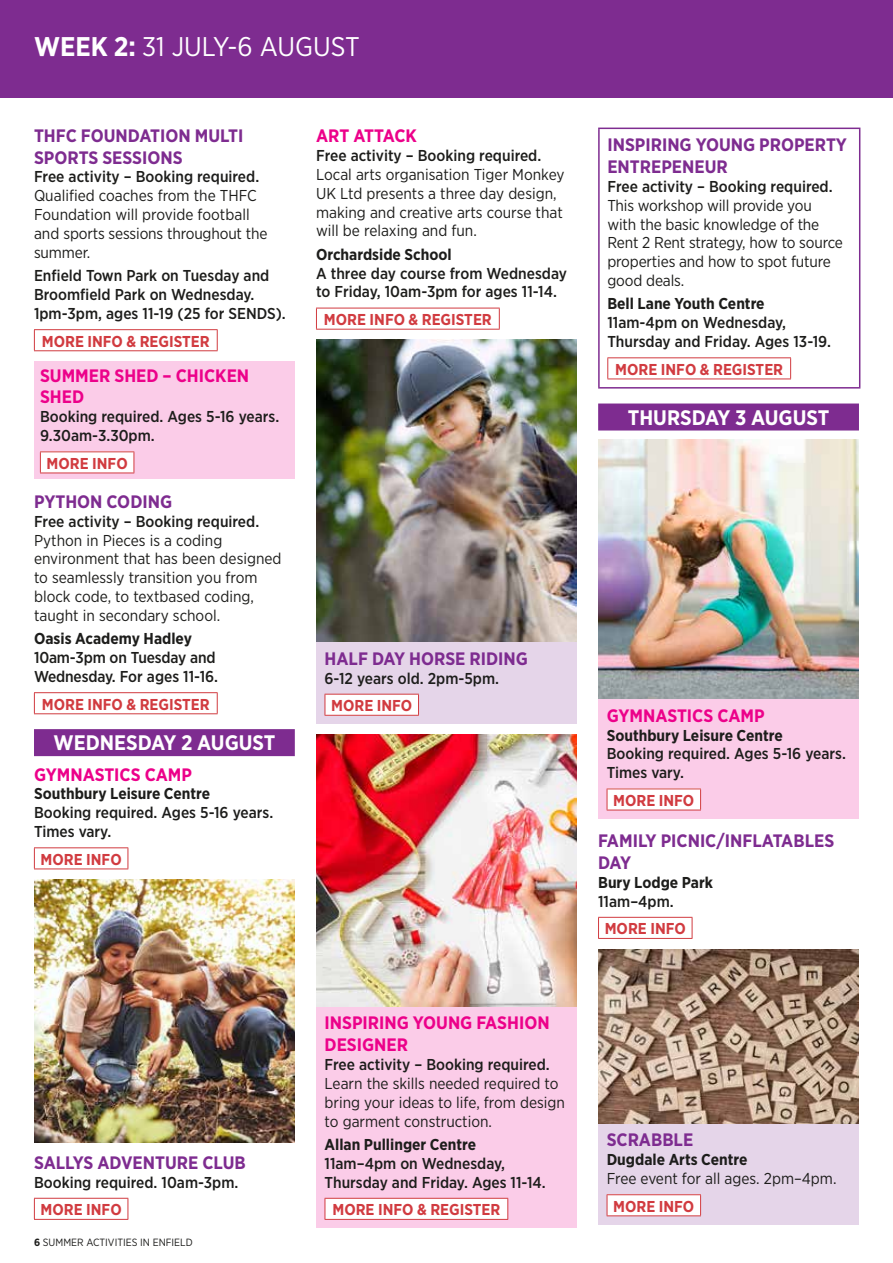
<style>
.page{position:relative;width:893px;height:1263px;background:#fff}
.page>*{position:absolute;margin:0;border:0;box-sizing:border-box;transform-origin:0 0}
.t1{font:27px "Gotham Narrow";color:#fff}
.t2{font:700 21px "Gotham Narrow";color:#fff}
.t3{font:700 18px/21.6px "Gotham Narrow";color:#7e2c90}
.t4{font:700 18px/21.6px "Gotham Narrow";color:#ec018a}
.t5{font:500 15.75px/18.9px "Gotham Narrow";color:#1d1d1b}
.t6{font:15.75px/18.9px "Gotham Narrow";color:#1d1d1b}
.t7{font:700 15.75px "Gotham Narrow";color:#1d1d1b}
.t8{font:700 15.75px "Gotham Narrow";color:#d13b40}
.t9{font:10.5px "Gotham Narrow";color:#1d1d1b}
.s1{font-weight:700}
</style>
<div class="page">
<div style="left:0;top:0;width:893px;height:98px;background:#7e2c90"></div>
<div style="left:34px;top:729px;width:261px;height:27px;background:#7e2c90"></div>
<hr style="left:34px;top:329px;width:184px;height:1px;background:#d13b40">
<svg style="left:34px;top:330px;width:1px;height:20px"></svg>
<svg style="left:217px;top:330px;width:1px;height:20px"></svg>
<hr style="left:34px;top:350px;width:184px;height:1px;background:#d13b40">
<div style="left:34px;top:361px;width:261px;height:118px;background:#fbcce8"></div>
<div style="left:40px;top:452px;width:94px;height:21px;background:#fff"></div>
<hr style="left:40px;top:451px;width:94px;height:1px;background:#d13b40">
<svg style="left:40px;top:452px;width:1px;height:21px"></svg>
<svg style="left:134px;top:452px;width:1px;height:21px"></svg>
<hr style="left:40px;top:473px;width:94px;height:1px;background:#d13b40">
<hr style="left:34px;top:692px;width:184px;height:1px;background:#d13b40">
<svg style="left:34px;top:693px;width:1px;height:20px"></svg>
<svg style="left:217px;top:693px;width:1px;height:20px"></svg>
<hr style="left:34px;top:713px;width:184px;height:1px;background:#d13b40">
<hr style="left:34px;top:847px;width:94px;height:1px;background:#d13b40">
<svg style="left:34px;top:848px;width:1px;height:20px"></svg>
<svg style="left:128px;top:848px;width:1px;height:20px"></svg>
<hr style="left:34px;top:868px;width:94px;height:1px;background:#d13b40">
<img style="left:34px;top:879px;width:261px;height:264px">
<hr style="left:34px;top:1198px;width:94px;height:1px;background:#d13b40">
<svg style="left:34px;top:1198px;width:1px;height:21px"></svg>
<svg style="left:128px;top:1198px;width:1px;height:21px"></svg>
<hr style="left:34px;top:1219px;width:94px;height:1px;background:#d13b40">
<hr style="left:316px;top:308px;width:184px;height:1px;background:#d13b40">
<svg style="left:316px;top:308px;width:1px;height:21px"></svg>
<svg style="left:499px;top:308px;width:1px;height:21px"></svg>
<hr style="left:316px;top:329px;width:184px;height:1px;background:#d13b40">
<div style="left:316px;top:642px;width:261px;height:82px;background:#e5d5e9"></div>
<img style="left:316px;top:340px;width:261px;height:302px">
<div style="left:325px;top:694px;width:93px;height:21px;background:#fff"></div>
<hr style="left:325px;top:694px;width:94px;height:1px;background:#d13b40">
<svg style="left:325px;top:694px;width:1px;height:21px"></svg>
<svg style="left:418px;top:694px;width:1px;height:21px"></svg>
<hr style="left:325px;top:715px;width:94px;height:1px;background:#d13b40">
<div style="left:316px;top:1006px;width:261px;height:222px;background:#fbcce8"></div>
<img style="left:316px;top:734px;width:261px;height:272px">
<div style="left:325px;top:1198px;width:183px;height:21px;background:#fff"></div>
<hr style="left:325px;top:1198px;width:183px;height:1px;background:#d13b40">
<svg style="left:325px;top:1199px;width:1px;height:20px"></svg>
<svg style="left:507px;top:1199px;width:1px;height:20px"></svg>
<hr style="left:325px;top:1219px;width:183px;height:1px;background:#d13b40">
<div style="left:598px;top:403px;width:261px;height:27px;background:#7e2c90"></div>
<hr style="left:598px;top:128px;width:262px;height:1px;background:#7e2c90">
<hr style="left:598px;top:129px;width:2px;height:258px;background:#7e2c90">
<hr style="left:859px;top:129px;width:1px;height:258px;background:#7e2c90">
<hr style="left:598px;top:387px;width:262px;height:2px;background:#7e2c90">
<hr style="left:607px;top:357px;width:184px;height:1px;background:#d13b40">
<svg style="left:607px;top:358px;width:1px;height:21px"></svg>
<svg style="left:790px;top:358px;width:1px;height:21px"></svg>
<hr style="left:607px;top:379px;width:184px;height:1px;background:#d13b40">
<div style="left:598px;top:699px;width:261px;height:120px;background:#fbcce8"></div>
<img style="left:598px;top:439px;width:261px;height:260px">
<div style="left:607px;top:789px;width:94px;height:21px;background:#fff"></div>
<hr style="left:607px;top:788px;width:94px;height:1px;background:#d13b40">
<svg style="left:607px;top:789px;width:1px;height:21px"></svg>
<svg style="left:700px;top:789px;width:1px;height:21px"></svg>
<hr style="left:607px;top:810px;width:94px;height:1px;background:#d13b40">
<hr style="left:598px;top:917px;width:94px;height:1px;background:#d13b40">
<svg style="left:598px;top:918px;width:1px;height:20px"></svg>
<svg style="left:692px;top:918px;width:1px;height:20px"></svg>
<hr style="left:598px;top:938px;width:94px;height:1px;background:#d13b40">
<div style="left:598px;top:1123px;width:261px;height:102px;background:#e5d5e9"></div>
<img style="left:598px;top:949px;width:261px;height:174px">
<div style="left:607px;top:1195px;width:94px;height:21px;background:#fff"></div>
<hr style="left:607px;top:1194px;width:94px;height:1px;background:#d13b40">
<svg style="left:607px;top:1195px;width:1px;height:20px"></svg>
<svg style="left:700px;top:1195px;width:1px;height:20px"></svg>
<hr style="left:607px;top:1215px;width:94px;height:1px;background:#d13b40">
<h1 class="t1" style="left:34px;top:29px;width:327px"><span class="s1">WEEK 2:</span> 31 JULY-6 AUGUST</h1>
<p class="t3" style="left:34px;top:125px;width:211px">THFC FOUNDATION MULTI<br>SPORTS SESSIONS</p>
<p class="t5" style="left:34px;top:167px;width:227px">Free activity – Booking required.</p>
<p class="t6" style="left:34px;top:186px;width:235px">Qualified coaches from the THFC<br>Foundation will provide football and sports sessions throughout the summer.</p>
<p class="t5" style="left:34px;top:266px;width:253px">Enfield Town Park on Tuesday and<br>Broomfield Park on Wednesday.<br>1pm-3pm, ages 11-19 (25 for SENDS).</p>
<p class="t8" style="left:42px;top:331px;width:169px">MORE INFO &amp; REGISTER</p>
<p class="t4" style="left:40px;top:364px;width:211px">SUMMER SHED – CHICKEN<br>SHED</p>
<p class="t5" style="left:40px;top:407px;width:241px">Booking required. Ages 5-16 years.<br>9.30am-3.30pm.</p>
<p class="t8" style="left:47px;top:453px;width:83px">MORE INFO</p>
<p class="t3" style="left:34px;top:490px;width:140px">PYTHON CODING</p>
<p class="t5" style="left:34px;top:511px;width:227px">Free activity – Booking required.</p>
<p class="t6" style="left:34px;top:530px;width:249px">Python in Pieces is a coding environment that has been designed to seamlessly transition you from block code, to textbased coding, taught in secondary school.</p>
<p class="t7" style="left:34px;top:629px;width:159px">Oasis Academy Hadley</p>
<p class="t5" style="left:34px;top:648px;width:186px">10am-3pm on Tuesday and<br>Wednesday. For ages 11-16.</p>
<p class="t8" style="left:42px;top:694px;width:169px">MORE INFO &amp; REGISTER</p>
<h2 class="t2" style="left:53px;top:729px;width:223px">WEDNESDAY 2 AUGUST</h2>
<p class="t4" style="left:34px;top:763px;width:160px">GYMNASTICS CAMP</p>
<p class="t7" style="left:34px;top:784px;width:178px">Southbury Leisure Centre</p>
<p class="t5" style="left:34px;top:803px;width:241px">Booking required. Ages 5-16 years.<br>Times vary.</p>
<p class="t8" style="left:41px;top:849px;width:83px">MORE INFO</p>
<p class="t4" style="left:316px;top:125px;width:102px">ART ATTACK</p>
<p class="t5" style="left:316px;top:146px;width:227px">Free activity – Booking required.</p>
<p class="t6" style="left:316px;top:164px;width:250px">Local arts organisation Tiger Monkey UK Ltd presents a three day design, making and creative arts course that will be relaxing and fun.</p>
<p class="t7" style="left:316px;top:244px;width:137px">Orchardside School</p>
<p class="t5" style="left:316px;top:263px;width:252px">A three day course from Wednesday to Friday, 10am-3pm for ages 11-14.</p>
<p class="t8" style="left:324px;top:309px;width:169px">MORE INFO &amp; REGISTER</p>
<p class="t3" style="left:325px;top:647px;width:205px">HALF DAY HORSE RIDING</p>
<p class="t5" style="left:325px;top:668px;width:176px">6-12 years old. 2pm-5pm.</p>
<p class="t8" style="left:331px;top:695px;width:83px">MORE INFO</p>
<p class="t3" style="left:607px;top:134px;width:241px">INSPIRING YOUNG PROPERTY<br>ENTREPENEUR</p>
<p class="t5" style="left:607px;top:177px;width:227px">Free activity – Booking required.</p>
<p class="t6" style="left:607px;top:195px;width:237px">This workshop will provide you with the basic knowledge of the<br>Rent 2 Rent strategy, how to source properties and how to spot future good deals.</p>
<p class="t7" style="left:607px;top:294px;width:159px">Bell Lane Youth Centre</p>
<p class="t5" style="left:607px;top:313px;width:225px">11am-4pm on Wednesday,<br>Thursday and Friday. Ages 13-19.</p>
<p class="t8" style="left:615px;top:359px;width:169px">MORE INFO &amp; REGISTER</p>
<h2 class="t2" style="left:628px;top:404px;width:203px">THURSDAY 3 AUGUST</h2>
<p class="t4" style="left:607px;top:704px;width:160px">GYMNASTICS CAMP</p>
<p class="t7" style="left:607px;top:725px;width:178px">Southbury Leisure Centre</p>
<p class="t5" style="left:607px;top:744px;width:241px">Booking required. Ages 5-16 years.<br>Times vary.</p>
<p class="t8" style="left:613px;top:790px;width:83px">MORE INFO</p>
<p class="t3" style="left:598px;top:830px;width:238px">FAMILY PICNIC/INFLATABLES<br>DAY</p>
<p class="t7" style="left:598px;top:872px;width:116px">Bury Lodge Park</p>
<p class="t5" style="left:598px;top:891px;width:77px">11am–4pm.</p>
<p class="t8" style="left:605px;top:918px;width:83px">MORE INFO</p>
<p class="t3" style="left:34px;top:1151px;width:213px">SALLYS ADVENTURE CLUB</p>
<p class="t5" style="left:34px;top:1172px;width:206px">Booking required. 10am-3pm.</p>
<p class="t8" style="left:41px;top:1199px;width:83px">MORE INFO</p>
<p class="t9" style="left:34px;top:1236px;width:160px"><span class="s1">6</span> SUMMER ACTIVITIES IN ENFIELD</p>
<p class="t4" style="left:325px;top:1012px;width:227px">INSPIRING YOUNG FASHION<br>DESIGNER</p>
<p class="t5" style="left:325px;top:1055px;width:227px">Free activity – Booking required.</p>
<p class="t6" style="left:325px;top:1073px;width:242px">Learn the skills needed required to bring your ideas to life, from design to garment construction.</p>
<p class="t7" style="left:325px;top:1134px;width:153px">Allan Pullinger Centre</p>
<p class="t5" style="left:325px;top:1153px;width:223px">11am–4pm on Wednesday,<br>Thursday and Friday. Ages 11-14.</p>
<p class="t8" style="left:332px;top:1199px;width:169px">MORE INFO &amp; REGISTER</p>
<p class="t3" style="left:607px;top:1129px;width:88px">SCRABBLE</p>
<p class="t7" style="left:607px;top:1149px;width:142px">Dugdale Arts Centre</p>
<p class="t6" style="left:607px;top:1169px;width:231px">Free event for all ages. 2pm–4pm.</p>
<p class="t8" style="left:613px;top:1196px;width:83px">MORE INFO</p>
</div>
